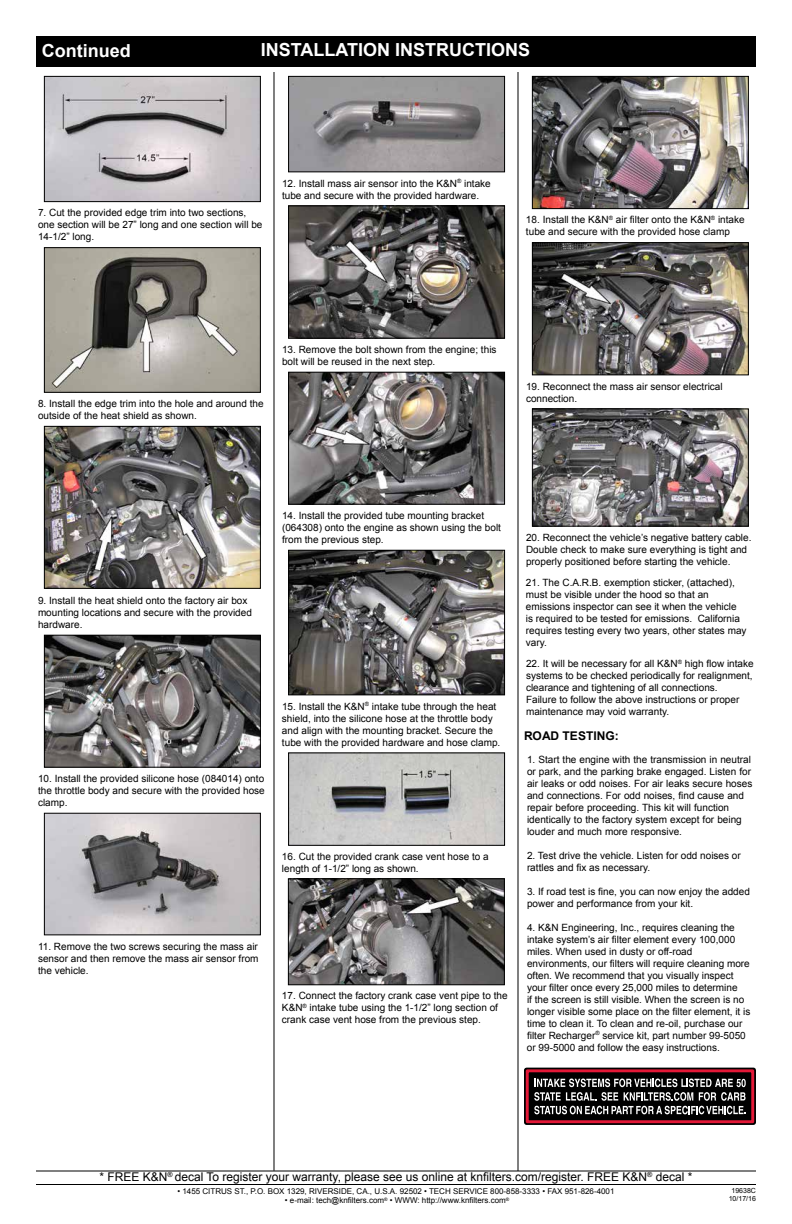
<style>
.page{position:relative;width:792px;height:1224px;background:#fff}
.page>*{position:absolute;margin:0;border:0;box-sizing:border-box;transform-origin:0 0}
.t1{font:700 18px "Arial";color:#fff}
.t2{font:12px "Arial";color:#000}
.t3{font:700 12px "Arial";color:#000}
.t4{font:10px/12px "Arial";color:#000}
.t5{font:8px "Arial";color:#000}
.t6{font:7px/8.4px "Arial";color:#000;text-align:center}
</style>
<div class="page">
<div style="left:36px;top:36px;width:720px;height:31px;background:#000"></div>
<hr style="left:36px;top:1184px;width:720px;height:1px;background:#000">
<hr style="left:36px;top:1171px;width:720px;height:1px;background:#000">
<hr style="left:274px;top:72px;width:1px;height:1099px;background:#000">
<hr style="left:518px;top:72px;width:1px;height:1099px;background:#000">
<img style="left:46px;top:78px;width:213px;height:122px">
<div style="left:44px;top:76px;width:217px;height:126px;border:1px solid #000"></div>
<img style="left:46px;top:249px;width:213px;height:142px">
<div style="left:44px;top:247px;width:217px;height:146px;border:1px solid #000"></div>
<img style="left:46px;top:428px;width:213px;height:159px">
<div style="left:44px;top:426px;width:217px;height:163px;border:1px solid #000"></div>
<img style="left:46px;top:637px;width:213px;height:129px">
<div style="left:44px;top:635px;width:217px;height:133px;border:1px solid #000"></div>
<img style="left:46px;top:815px;width:213px;height:118px">
<div style="left:44px;top:813px;width:217px;height:122px;border:1px solid #000"></div>
<img style="left:290px;top:78px;width:213px;height:92px">
<div style="left:288px;top:76px;width:217px;height:96px;border:1px solid #000"></div>
<img style="left:290px;top:208px;width:213px;height:129px">
<div style="left:288px;top:206px;width:217px;height:133px;border:1px solid #000"></div>
<img style="left:290px;top:374px;width:213px;height:129px">
<div style="left:288px;top:372px;width:217px;height:133px;border:1px solid #000"></div>
<img style="left:290px;top:552px;width:213px;height:141px">
<div style="left:288px;top:550px;width:217px;height:145px;border:1px solid #000"></div>
<img style="left:290px;top:755px;width:213px;height:89px">
<div style="left:288px;top:753px;width:217px;height:93px;border:1px solid #000"></div>
<img style="left:290px;top:880px;width:213px;height:103px">
<div style="left:288px;top:878px;width:217px;height:107px;border:1px solid #000"></div>
<img style="left:534px;top:78px;width:213px;height:129px">
<div style="left:532px;top:76px;width:217px;height:133px;border:1px solid #000"></div>
<img style="left:534px;top:244px;width:213px;height:129px">
<div style="left:532px;top:242px;width:217px;height:133px;border:1px solid #000"></div>
<img style="left:534px;top:411px;width:213px;height:114px">
<div style="left:532px;top:409px;width:217px;height:118px;border:1px solid #000"></div>
<div style="left:526px;top:1070px;width:228px;height:52px;background:#000"></div>
<div style="left:524px;top:1068px;width:232px;height:57px;border:5px solid #000"></div>
<div style="left:526px;top:1069px;width:228px;height:54px;border:3px solid #e31837"></div>
<svg style="left:534px;top:1079px;width:212px;height:35px"></svg>
<h1 class="t1" style="left:42px;top:38px;width:90px">Continued</h1>
<h1 class="t1" style="left:261px;top:37px;width:271px">INSTALLATION INSTRUCTIONS</h1>
<p class="t4" style="left:38px;top:207px;width:226px">7. Cut the provided edge trim into two sections, one section will be 27” long and one section will be<br>14-1/2” long.</p>
<p class="t4" style="left:282px;top:177px;width:210px">12. Install mass air sensor into the K&amp;N<sup>®</sup> intake tube and secure with the provided hardware.</p>
<p class="t4" style="left:526px;top:214px;width:220px">18. Install the K&amp;N<sup>®</sup> air filter onto the K&amp;N<sup>®</sup> intake tube and secure with the provided hose clamp</p>
<p class="t4" style="left:38px;top:398px;width:227px">8. Install the edge trim into the hole and around the outside of the heat shield as shown.</p>
<p class="t4" style="left:282px;top:343px;width:216px">13. Remove the bolt shown from the engine; this bolt will be reused in the next step.</p>
<p class="t4" style="left:526px;top:380px;width:198px">19. Reconnect the mass air sensor electrical connection.</p>
<p class="t4" style="left:38px;top:594px;width:215px">9. Install the heat shield onto the factory air box mounting locations and secure with the provided hardware.</p>
<p class="t4" style="left:38px;top:772px;width:228px;text-align:justify">10. Install the provided silicone hose (084014) onto the throttle body and secure with the provided hose clamp.</p>
<p class="t4" style="left:38px;top:940px;width:222px;text-align:justify">11. Remove the two screws securing the mass air sensor and then remove the mass air sensor from the vehicle.</p>
<p class="t4" style="left:282px;top:509px;width:221px">14. Install the provided tube mounting bracket (064308) onto the engine as shown using the bolt from the previous step.</p>
<p class="t4" style="left:282px;top:700px;width:220px">15. Install the K&amp;N<sup>®</sup> intake tube through the heat shield, into the silicone hose at the throttle body and align with the mounting bracket. Secure the tube with the provided hardware and hose clamp.</p>
<p class="t4" style="left:282px;top:851px;width:208px">16. Cut the provided crank case vent hose to a length of 1-1/2” long as shown.</p>
<p class="t4" style="left:282px;top:990px;width:227px">17. Connect the factory crank case vent pipe to the<br>K&amp;N<sup>®</sup> intake tube using the 1-1/2” long section of crank case vent hose from the previous step.</p>
<p class="t4" style="left:526px;top:531px;width:227px">20. Reconnect the vehicle’s negative battery cable.<br>Double check to make sure everything is tight and properly positioned before starting the vehicle.</p>
<p class="t4" style="left:526px;top:577px;width:222px">21. The C.A.R.B. exemption sticker, (attached), must be visible under the hood so that an emissions inspector can see it when the vehicle<br>is required to be tested for emissions. California requires testing every two years, other states may vary.</p>
<p class="t4" style="left:526px;top:658px;width:229px">22. It will be necessary for all K&amp;N<sup>®</sup> high flow intake systems to be checked periodically for realignment, clearance and tightening of all connections.<br>Failure to follow the above instructions or proper maintenance may void warranty.</p>
<p class="t3" style="left:524px;top:728px;width:96px">ROAD TESTING:</p>
<p class="t4" style="left:527px;top:753px;width:227px">1. Start the engine with the transmission in neutral or park, and the parking brake engaged. Listen for air leaks or odd noises. For air leaks secure hoses and connections. For odd noises, find cause and repair before proceeding. This kit will function identically to the factory system except for being louder and much more responsive.</p>
<p class="t4" style="left:527px;top:849px;width:215px">2. Test drive the vehicle. Listen for odd noises or rattles and fix as necessary.</p>
<p class="t4" style="left:527px;top:885px;width:224px">3. If road test is fine, you can now enjoy the added power and performance from your kit.</p>
<p class="t4" style="left:527px;top:921px;width:225px">4. K&amp;N Engineering, Inc., requires cleaning the intake system’s air filter element every 100,000 miles. When used in dusty or off-road environments, our filters will require cleaning more often. We recommend that you visually inspect your filter once every 25,000 miles to determine<br>if the screen is still visible. When the screen is no longer visible some place on the filter element, it is time to clean it. To clean and re-oil, purchase our filter Recharger<sup>®</sup> service kit, part number 99-5050 or 99-5000 and follow the easy instructions.</p>
<p class="t2" style="left:100px;top:1169px;width:594px">* FREE K&amp;N<sup>®</sup> decal To register your warranty, please see us online at knfilters.com/register. FREE K&amp;N<sup>®</sup> decal *</p>
<p class="t5" style="left:177px;top:1186px;width:439px">• 1455 CITRUS ST., P.O. BOX 1329, RIVERSIDE, CA., U.S.A. 92502 • TECH SERVICE 800-858-3333 • FAX 951-826-4001</p>
<p class="t5" style="left:285px;top:1195px;width:226px">• e-mail: tech@knfilters.com<sup>®</sup> • WWW: http://www.knfilters.com<sup>®</sup></p>
<p class="t6" style="left:729px;top:1187px;width:29px">19638C<br>10/17/16</p>
</div>
